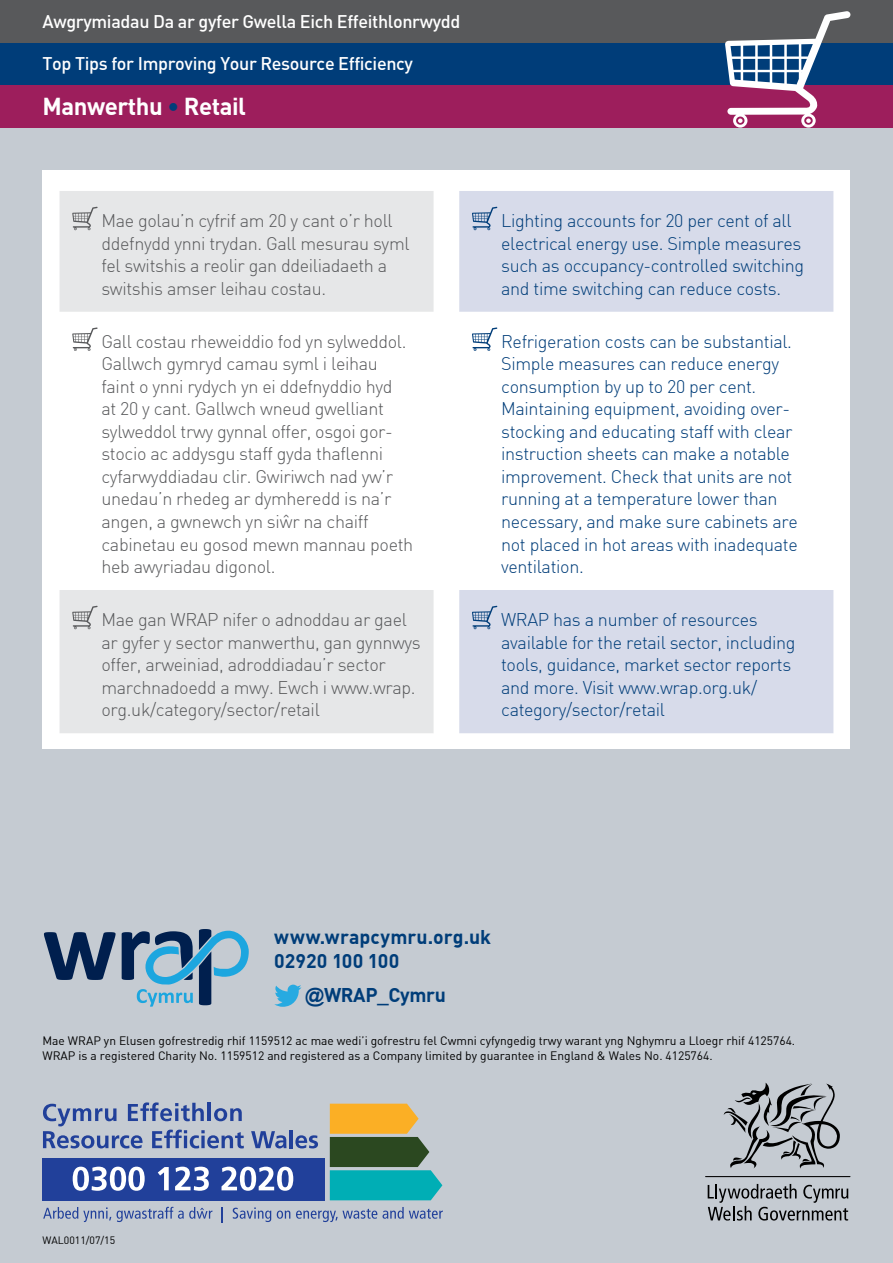
<style>
.page{position:relative;width:893px;height:1263px;background:#c5cbd2}
.page>*{position:absolute;margin:0;border:0;box-sizing:border-box;transform-origin:0 0}
.t1{font:24px "DIN Bold";letter-spacing:-.02em;color:#fff}
.Body_text{font:19.5px "DIN Bold";letter-spacing:.005em;color:#003d79}
.Body_text-2{font:19.5px "DIN Bold";letter-spacing:-.02em;color:#003d79}
.t2{font:18px/22.5px "DIN Light";letter-spacing:-.02em;color:#58595b}
.t3{font:18px/22.5px "DIN Light";letter-spacing:-.02em;color:#003d79}
.t4{font:18px "DIN Medium";letter-spacing:-.02em;color:#fff}
.Body_text-3{font:12px "DIN Regular";color:#000}
.Body_text-4{font:10.5px "DIN Regular";color:#000}
.s1{color:#003d79}
.s2{font-family:"Arial";font-weight:700}
</style>
<div class="page">
<div style="left:43px;top:170px;width:807px;height:578px;background:#fff"></div>
<div style="left:0;top:43px;width:893px;height:42px;background:#003d79"></div>
<div style="left:0;top:0;width:893px;height:43px;background:#58595b"></div>
<div style="left:0;top:85px;width:893px;height:43px;background:#9d1e5c"></div>
<svg style="left:60px;top:191px;width:374px;height:542px"></svg>
<svg style="left:459px;top:191px;width:374px;height:542px"></svg>
<svg style="left:72px;top:207px;width:26px;height:23px"></svg>
<svg style="left:472px;top:207px;width:25px;height:23px"></svg>
<svg style="left:72px;top:327px;width:26px;height:24px"></svg>
<svg style="left:472px;top:327px;width:25px;height:24px"></svg>
<svg style="left:72px;top:606px;width:26px;height:23px"></svg>
<svg style="left:472px;top:606px;width:25px;height:23px"></svg>
<svg style="left:330px;top:1104px;width:112px;height:96px"></svg>
<div style="left:43px;top:1158px;width:282px;height:42px;background:#21409a"></div>
<svg style="left:73px;top:1166px;width:72px;height:25px"></svg>
<svg style="left:158px;top:1167px;width:11px;height:23px"></svg>
<svg style="left:175px;top:1166px;width:34px;height:25px"></svg>
<svg style="left:222px;top:1166px;width:71px;height:25px"></svg>
<svg style="left:251px;top:1131px;width:36px;height:17px"></svg>
<hr style="left:290px;top:1130px;width:3px;height:18px;background:#21409a">
<svg style="left:295px;top:1135px;width:23px;height:13px"></svg>
<svg style="left:43px;top:1102px;width:201px;height:46px"></svg>
<svg style="left:43px;top:1207px;width:68px;height:15px"></svg>
<svg style="left:117px;top:1207px;width:95px;height:15px"></svg>
<svg style="left:222px;top:1207px;width:1px;height:15px"></svg>
<svg style="left:233px;top:1207px;width:38px;height:15px"></svg>
<svg style="left:277px;top:1210px;width:13px;height:9px"></svg>
<svg style="left:296px;top:1209px;width:81px;height:13px"></svg>
<svg style="left:383px;top:1207px;width:60px;height:12px"></svg>
<svg style="left:724px;top:1082px;width:116px;height:86px"></svg>
<svg style="left:708px;top:1184px;width:140px;height:36px"></svg>
<hr style="left:705px;top:1176px;width:145px;height:1px;background:#000">
<svg style="left:725px;top:11px;width:126px;height:117px"></svg>
<svg style="left:274px;top:985px;width:28px;height:22px"></svg>
<svg style="left:44px;top:929px;width:205px;height:78px"></svg>
<p class="t4" style="left:43px;top:10px;width:419px">Awgrymiadau Da ar gyfer Gwella Eich Effeithlonrwydd</p>
<p class="t4" style="left:43px;top:52px;width:372px">Top Tips for Improving Your Resource Efficiency</p>
<p class="t1" style="left:43px;top:91px;width:205px">Manwerthu <span class="s1">•</span> Retail</p>
<p class="t2" style="left:101px;top:209px;width:310px">Mae golau’n cyfrif am 20 y cant o’r holl ddefnydd ynni trydan. Gall mesurau syml fel switshis a reolir gan ddeiliadaeth a switshis amser leihau costau.</p>
<p class="t3" style="left:501px;top:209px;width:305px">Lighting accounts for 20 per cent of all electrical energy use. Simple measures such as occupancy-controlled switching and time switching can reduce costs.</p>
<p class="t2" style="left:101px;top:330px;width:313px">Gall costau rheweiddio fod yn sylweddol.<br>Gallwch gymryd camau syml i leihau faint o ynni rydych yn ei ddefnyddio hyd<br>at 20 y cant. Gallwch wneud gwelliant sylweddol trwy gynnal offer, osgoi gor&shy;stocio ac addysgu staff gyda thaflenni cyfarwyddiadau clir. Gwiriwch nad yw’r unedau’n rhedeg ar dymheredd is na’r angen, a gwnewch yn siˆwr na chaiff cabinetau eu gosod mewn mannau poeth heb awyriadau digonol.</p>
<p class="t3" style="left:501px;top:330px;width:298px">Refrigeration costs can be substantial.<br>Simple measures can reduce energy consumption by up to 20 per cent.<br>Maintaining equipment, avoiding over&shy;stocking and educating staff with clear instruction sheets can make a notable improvement. Check that units are not running at a temperature lower than necessary, and make sure cabinets are not placed in hot areas with inadequate ventilation.</p>
<p class="t2" style="left:101px;top:608px;width:321px">Mae gan WRAP nifer o adnoddau ar gael ar gyfer y sector manwerthu, gan gynnwys offer, arweiniad, adroddiadau’r sector marchnadoedd a mwy. Ewch i www.wrap. org.uk/category/sector/retail</p>
<p class="t3" style="left:501px;top:608px;width:296px">WRAP has a number of resources available for the retail sector, including tools, guidance, market sector reports and more. Visit www.wrap.org.uk/ category/sector/retail</p>
<p class="Body_text" style="left:274px;top:924px;width:218px">www.wrapcymru.org.uk</p>
<p class="Body_text" style="left:274px;top:948px;width:127px">02920 100 100</p>
<p class="Body_text-2" style="left:305px;top:982px;width:142px"><span class="s2">@</span>WRAP_Cymru</p>
<p class="Body_text-3" style="left:43px;top:1033px;width:754px">Mae WRAP yn Elusen gofrestredig rhif 1159512 ac mae wedi’i gofrestru fel Cwmni cyfyngedig trwy warant yng Nghymru a Lloegr rhif 4125764.</p>
<p class="Body_text-3" style="left:43px;top:1048px;width:672px">WRAP is a registered Charity No. 1159512 and registered as a Company limited by guarantee in England &amp; Wales No. 4125764.</p>
<p class="Body_text-4" style="left:43px;top:1234px;width:74px">WAL0011/07/15</p>
</div>
